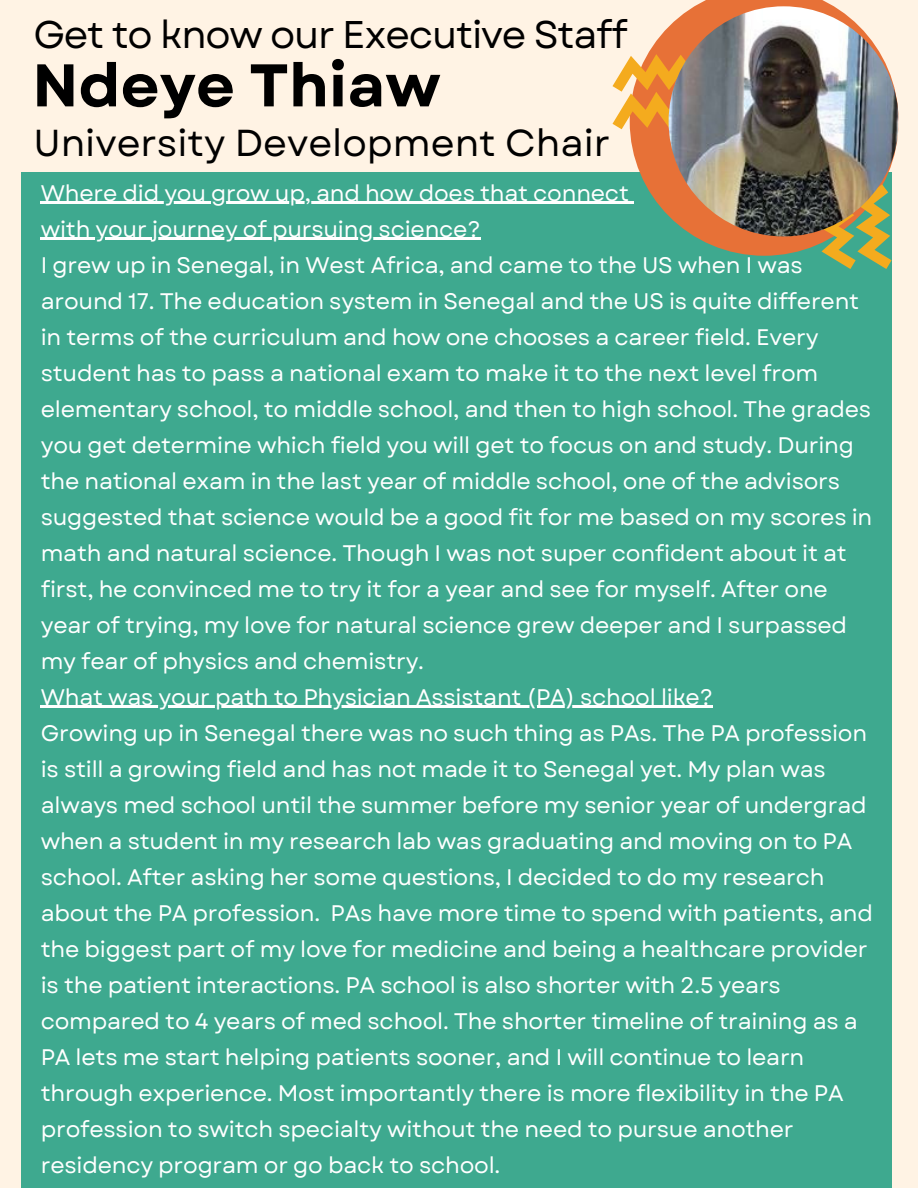
<style>
.page{position:relative;width:918px;height:1188px;background:#fff3e4}
.page>*{position:absolute;margin:0;border:0;box-sizing:border-box;transform-origin:0 0}
.t1{font:700 60px "Garet";color:#000}
.t2{font:38.55px "Garet";letter-spacing:-.03em;color:#000}
.t3{font:37.5px "Garet";color:#000}
.t4{font:22.5px/36px "Garet";letter-spacing:-.01em;color:#fff}
</style>
<div class="page">
<div style="left:21px;top:172px;width:871px;height:1016px;background:#3ea98f"></div>
<svg style="left:630px;top:0;width:268px;height:256px;fill:#e77137"></svg>
<svg style="left:613px;top:54px;width:77px;height:75px"></svg>
<svg style="left:820px;top:184px;width:72px;height:85px"></svg>
<img style="left:669px;top:6px;width:230px;height:230px;border-radius:50%">
<hr style="left:41px;top:202px;width:588px;height:2px;background:#fff">
<hr style="left:41px;top:238px;width:111px;height:2px;background:#fff">
<hr style="left:152px;top:238px;width:328px;height:2px;background:#fff">
<hr style="left:41px;top:706px;width:672px;height:2px;background:#fff">
<h2 class="t2" style="left:33px;top:6px;width:596px">Get to know our Executive Staff</h2>
<h1 class="t1" style="left:32px;top:42px;width:410px">Ndeye Thiaw</h1>
<h3 class="t3" style="left:33px;top:116px;width:578px">University Development Chair</h3>
<p class="t4" style="left:41px;top:175px;width:834px">Where did you grow up, and how does that connect<br>with your journey of pursuing science?<br>I grew up in Senegal, in West Africa, and came to the US when I was around 17. The education system in Senegal and the US is quite different in terms of the curriculum and how one chooses a career field. Every student has to pass a national exam to make it to the next level from elementary school, to middle school, and then to high school. The grades you get determine which field you will get to focus on and study. During the national exam in the last year of middle school, one of the advisors suggested that science would be a good fit for me based on my scores in math and natural science. Though I was not super confident about it at first, he convinced me to try it for a year and see for myself. After one year of trying, my love for natural science grew deeper and I surpassed my fear of physics and chemistry.<br>What was your path to Physician Assistant (PA) school like?<br>Growing up in Senegal there was no such thing as PAs. The PA profession is still a growing field and has not made it to Senegal yet. My plan was always med school until the summer before my senior year of undergrad when a student in my research lab was graduating and moving on to PA school. After asking her some questions, I decided to do my research about the PA profession. PAs have more time to spend with patients, and the biggest part of my love for medicine and being a healthcare provider is the patient interactions. PA school is also shorter with 2.5 years compared to 4 years of med school. The shorter timeline of training as a PA lets me start helping patients sooner, and I will continue to learn through experience. Most importantly there is more flexibility in the PA profession to switch specialty without the need to pursue another residency program or go back to school.</p>
</div>
